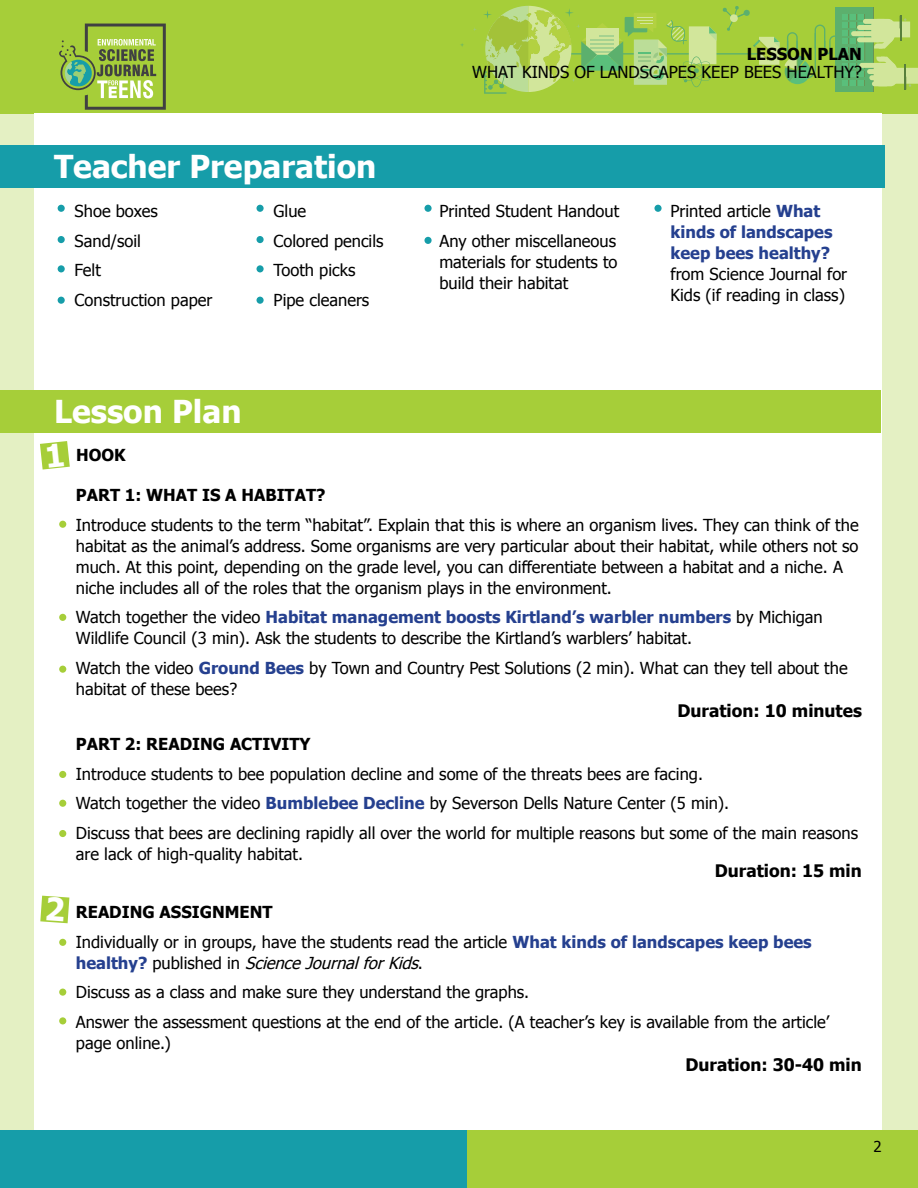
<style>
.page{position:relative;width:918px;height:1188px;background:#e4f0c3}
.page>*{position:absolute;margin:0;border:0;box-sizing:border-box;transform-origin:0 0}
.t1{font:700 31.5px "Tahoma";color:#fff}
.t2{font:700 17.25px "Tahoma";color:#000}
.t3{font:16.5px/29.5px "Tahoma";color:#000}
.t4{font:700 16.5px "Tahoma";color:#000}
.t5{font:700 16.5px/21px "Tahoma";color:#25408f}
.t6{font:15px "Tahoma";color:#000}
.s1{font-weight:400;color:#000}
.s2{font-weight:700;color:#25408f}
.s3{font-weight:700}
.s4{font-style:italic}
</style>
<div class="page">
<div style="left:0;top:0;width:918px;height:113px;background:#a6ce39"></div>
<div style="left:34px;top:113px;width:847px;height:1028px;background:#fff"></div>
<div style="left:835px;top:7px;width:38px;height:85px;background:#5cb06d"></div>
<div style="left:867px;top:69px;width:23px;height:5px;background:#d2e69b;border-radius:2px"></div>
<div style="left:874px;top:63px;width:23px;height:23px;background:#d2e69b;border-radius:6px"></div>
<div style="left:872px;top:81px;width:17px;height:5px;background:#d2e69b;border-radius:2px"></div>
<div style="left:869px;top:75px;width:24px;height:5px;background:#d2e69b;border-radius:2px"></div>
<div style="left:859px;top:63px;width:24px;height:5px;background:#d2e69b;border-radius:2px"></div>
<div style="left:871px;top:19px;width:24px;height:23px;background:#d2e69b;border-radius:6px"></div>
<div style="left:863px;top:19px;width:23px;height:5px;background:#d2e69b;border-radius:2px"></div>
<div style="left:857px;top:25px;width:23px;height:5px;background:#d2e69b;border-radius:2px"></div>
<div style="left:857px;top:37px;width:23px;height:5px;background:#d2e69b;border-radius:2px"></div>
<div style="left:851px;top:31px;width:23px;height:5px;background:#d2e69b;border-radius:2px"></div>
<svg style="left:876px;top:57px;width:42px;height:32px"></svg>
<svg style="left:874px;top:16px;width:36px;height:33px"></svg>
<svg style="left:473px;top:6px;width:392px;height:88px"></svg>
<div style="left:450px;top:1130px;width:468px;height:58px;background:#a6ce39"></div>
<div style="left:0;top:1130px;width:466px;height:58px;background:#169da9"></div>
<div style="left:0;top:390px;width:881px;height:43px;background:#a6ce39"></div>
<div style="left:59px;top:771px;width:7px;height:7px;background:#a6ce39;border-radius:50%"></div>
<div style="left:59px;top:939px;width:7px;height:7px;background:#a6ce39;border-radius:50%"></div>
<div style="left:59px;top:521px;width:7px;height:7px;background:#a6ce39;border-radius:50%"></div>
<div style="left:59px;top:614px;width:7px;height:7px;background:#a6ce39;border-radius:50%"></div>
<div style="left:59px;top:666px;width:7px;height:7px;background:#a6ce39;border-radius:50%"></div>
<div style="left:59px;top:800px;width:7px;height:7px;background:#a6ce39;border-radius:50%"></div>
<div style="left:59px;top:989px;width:7px;height:7px;background:#a6ce39;border-radius:50%"></div>
<div style="left:59px;top:830px;width:7px;height:7px;background:#a6ce39;border-radius:50%"></div>
<div style="left:59px;top:1017px;width:7px;height:7px;background:#a6ce39;border-radius:50%"></div>
<svg style="left:59px;top:24px;width:107px;height:86px"></svg>
<div style="left:58px;top:205px;width:7px;height:7px;background:#169da9;border-radius:50%"></div>
<div style="left:58px;top:236px;width:7px;height:7px;background:#169da9;border-radius:50%"></div>
<div style="left:654px;top:205px;width:8px;height:7px;background:#169da9;border-radius:50%"></div>
<div style="left:58px;top:265px;width:7px;height:7px;background:#169da9;border-radius:50%"></div>
<div style="left:58px;top:297px;width:7px;height:7px;background:#169da9;border-radius:50%"></div>
<div style="left:0;top:146px;width:885px;height:42px;background:#169da9"></div>
<div style="left:257px;top:205px;width:7px;height:7px;background:#169da9;border-radius:50%"></div>
<div style="left:257px;top:236px;width:7px;height:7px;background:#169da9;border-radius:50%"></div>
<div style="left:257px;top:265px;width:7px;height:7px;background:#169da9;border-radius:50%"></div>
<div style="left:257px;top:297px;width:7px;height:7px;background:#169da9;border-radius:50%"></div>
<div style="left:424px;top:205px;width:8px;height:7px;background:#169da9;border-radius:50%"></div>
<div style="left:424px;top:237px;width:8px;height:7px;background:#169da9;border-radius:50%"></div>
<svg style="left:40px;top:441px;width:30px;height:29px"></svg>
<svg style="left:40px;top:896px;width:29px;height:27px"></svg>
<p class="t4" style="left:747px;top:43px;width:117px">Lesson Plan</p>
<p class="t3" style="left:472px;top:57px;width:391px">WHAT KINDS OF LANDSCAPES KEEP BEES HEALTHY?</p>
<h1 class="t1" style="left:54px;top:144px;width:324px">Teacher Preparation</h1>
<p class="t3" style="left:75px;top:196px;width:139px">Shoe boxes<br>Sand/soil<br>Felt<br>Construction paper</p>
<p class="t3" style="left:274px;top:196px;width:111px">Glue<br>Colored pencils<br>Tooth picks<br>Pipe cleaners</p>
<p class="t3" style="left:439px;top:196px;width:181px">Printed Student Handout<br>Any other miscellaneous</p>
<p class="t3" style="left:439px;top:251px;width:180px;line-height:21px">materials for students to build their habitat</p>
<p class="t5" style="left:671px;top:200px;width:164px"><span class="s1">Printed article</span> What kinds of landscapes keep bees healthy?</p>
<p class="t3" style="left:671px;top:263px;width:178px;line-height:21px">from Science Journal for<br>Kids (if reading in class)</p>
<h1 class="t1" style="left:54px;top:389px;width:189px">Lesson Plan</h1>
<p class="t4" style="left:76px;top:444px;width:51px">HOOK</p>
<p class="t4" style="left:76px;top:484px;width:251px">PART 1: WHAT IS A HABITAT?</p>
<p class="t3" style="left:76px;top:514px;width:784px;line-height:21px">Introduce students to the term “habitat”. Explain that this is where an organism lives. They can think of the habitat as the animal’s address. Some organisms are very particular about their habitat, while others not so much. At this point, depending on the grade level, you can differentiate between a habitat and a niche. A niche includes all of the roles that the organism plays in the environment.</p>
<p class="t3" style="left:76px;top:606px;width:748px;line-height:21px">Watch together the video <span class="s2">Habitat management boosts Kirtland’s warbler numbers</span> by Michigan<br>Wildlife Council (3 min). Ask the students to describe the Kirtland’s warblers’ habitat.</p>
<p class="t3" style="left:76px;top:657px;width:773px;line-height:21px">Watch the video <span class="s2">Ground Bees</span> by Town and Country Pest Solutions (2 min). What can they tell about the habitat of these bees?</p>
<p class="t2" style="left:678px;top:699px;width:186px">Duration: 10 minutes</p>
<p class="t4" style="left:76px;top:733px;width:236px">PART 2: READING ACTIVITY</p>
<p class="t3" style="left:76px;top:758px;width:784px">Introduce students to bee population decline and some of the threats bees are facing.<br>Watch together the video <span class="s2">Bumblebee Decline</span> by Severson Dells Nature Center (5 min).<br>Discuss that bees are declining rapidly all over the world for multiple reasons but some of the main reasons</p>
<p class="t3" style="left:76px;top:838px;width:229px">are lack of high-quality habitat.</p>
<p class="t2" style="left:715px;top:858px;width:149px">Duration: 15 min</p>
<p class="t3" style="left:76px;top:897px;width:737px"><span class="s3">READING ASSIGNMENT<br></span>Individually or in groups, have the students read the article <span class="s2">What kinds of landscapes keep bees</span></p>
<p class="t3" style="left:76px;top:947px;width:755px"><span class="s2">h e a l t h y ?</span> p u b l i s h e d i n <span class="s4">ScienceJournalforKids</span>.<br>Discuss as a class and make sure they understand the graphs.<br>Answer the assessment questions at the end of the article. (A teacher’s key is available from the article’</p>
<p class="t3" style="left:76px;top:1027px;width:96px">page online.)</p>
<p class="t2" style="left:685px;top:1052px;width:178px">Duration: 30-40 min</p>
<p class="t6" style="left:873px;top:1136px;width:10px">2</p>
</div>
